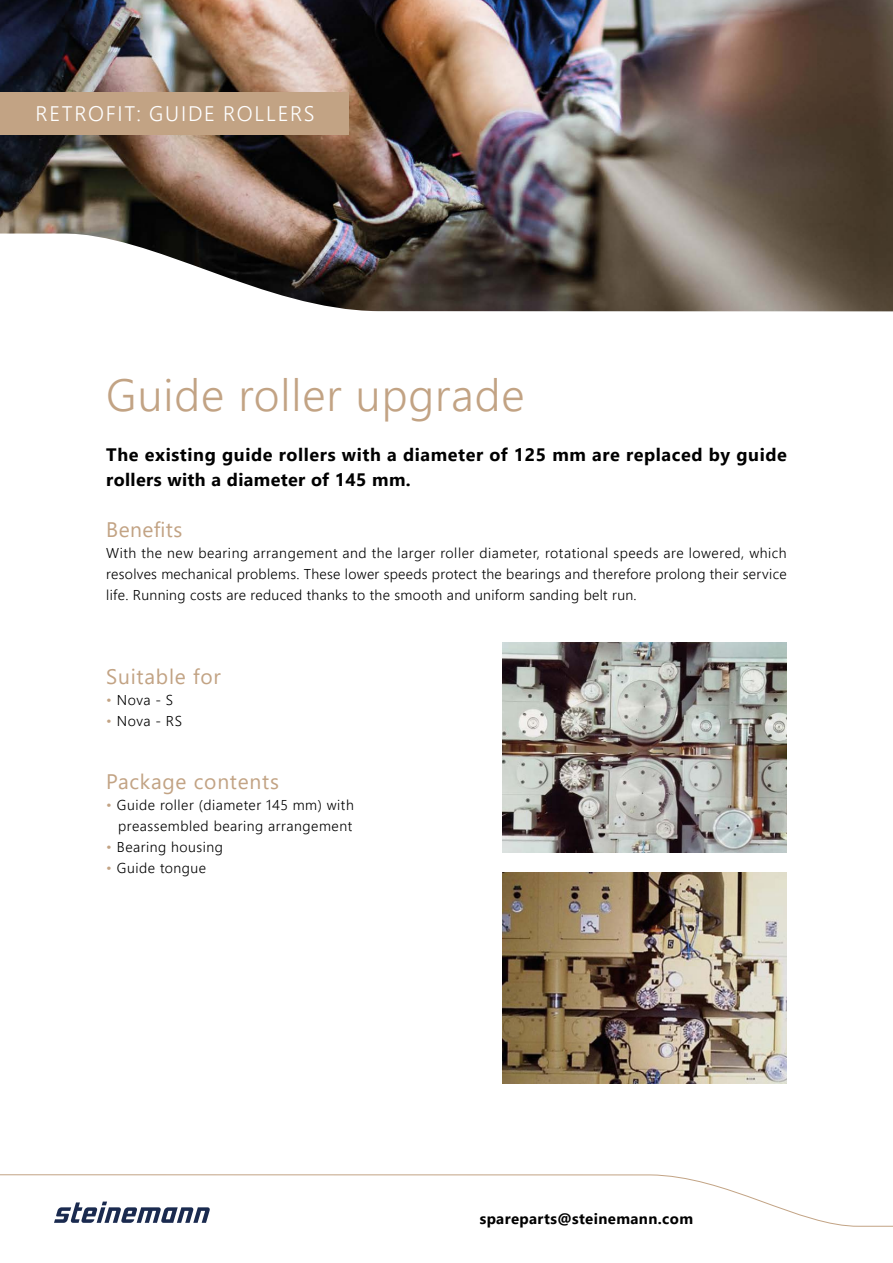
<style>
.page{position:relative;width:893px;height:1263px;background:#fff}
.page>*{position:absolute;margin:0;border:0;box-sizing:border-box;transform-origin:0 0}
.t1{font:300 45px "Segoe UI";letter-spacing:.02em;color:#c2a384}
.t2{font:21px "Segoe UI";letter-spacing:.035em;color:#c2a384}
.t3{font:300 21px "Segoe UI";letter-spacing:.085em;color:#fff}
.t4{font:700 18px/25.5px "Segoe UI";letter-spacing:.035em;color:#000}
.t5{font:700 15px "Segoe UI";letter-spacing:.025em;color:#000}
.t6{font:300 14.25px/21px "Segoe UI";letter-spacing:.035em;color:#000;text-align:justify}
.s1{color:#c2a384}
</style>
<div class="page">
<img style="left:0;top:0;width:893px;height:233px">
<svg style="left:0;top:1174px;width:893px;height:53px"></svg>
<svg style="left:0;top:233px;width:893px;height:79px"></svg>
<div style="left:0;top:93px;width:349px;height:42px;background:#c2a384"></div>
<img style="left:502px;top:873px;width:285px;height:210px">
<img style="left:502px;top:642px;width:285px;height:210px">
<h2 class="t3" style="left:35px;top:94px;width:281px">RETROFIT: GUIDE ROLLERS</h2>
<h1 class="t1" style="left:106px;top:353px;width:420px">Guide roller upgrade</h1>
<p class="t4" style="left:106px;top:440px;width:682px">The existing guide rollers with a diameter of 125 mm are replaced by guide rollers with a diameter of 145 mm.</p>
<h2 class="t2" style="left:106px;top:510px;width:78px">Benefits</h2>
<p class="t6" style="left:106px;top:541px;width:682px">With the new bearing arrangement and the larger roller diameter, rotational speeds are lowered, which resolves mechanical problems. These lower speeds protect the bearings and therefore prolong their service life. Running costs are reduced thanks to the smooth and uniform sanding belt run.</p>
<h2 class="t2" style="left:106px;top:657px;width:116px">Suitable for</h2>
<p class="t6" style="left:106px;top:688px;width:68px"><span class="s1">•</span> Nova - S</p>
<p class="t6" style="left:106px;top:709px;width:77px"><span class="s1">•</span> Nova - RS</p>
<h2 class="t2" style="left:106px;top:762px;width:174px">Package contents</h2>
<p class="t6" style="left:106px;top:793px;width:249px;text-align:right"><span class="s1">•</span> Guide roller (diameter 145 mm) with preassembled bearing arrangement</p>
<p class="t6" style="left:106px;top:835px;width:118px"><span class="s1">•</span> Bearing housing</p>
<p class="t6" style="left:106px;top:856px;width:101px"><span class="s1">•</span> Guide tongue</p>
<p class="t5" style="left:480px;top:1204px;width:215px">spareparts@steinemann.com</p>
</div>
